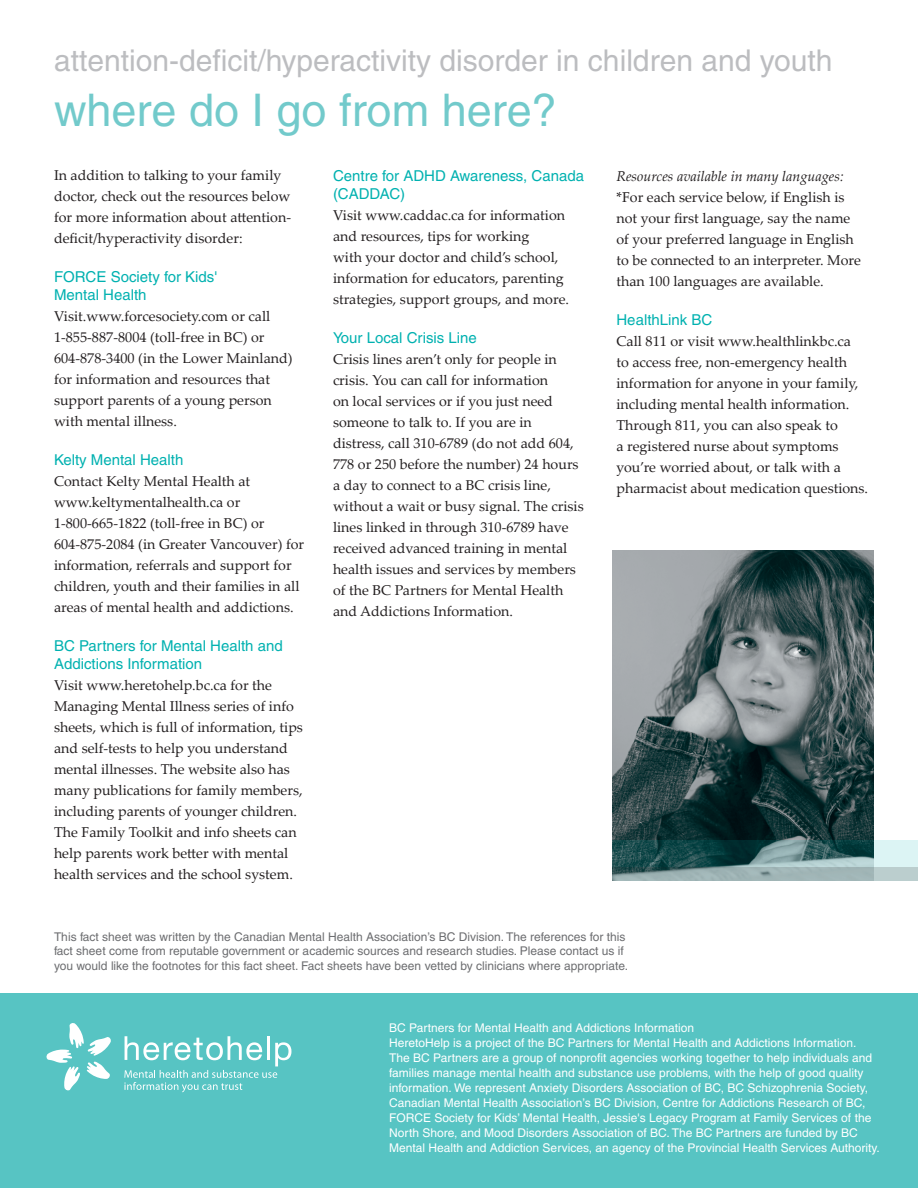
<style>
.page{position:relative;width:918px;height:1188px;background:#fff}
.page>*{position:absolute;margin:0;border:0;box-sizing:border-box;transform-origin:0 0}
.t1{font:45px "Helvetica";color:#72cacb}
.t2{font:30px "Helvetica";color:#bcbdc0}
.Resource_title{font:15px/18px "Helvetica";color:#00b1b0}
.Body_Text{font:14.25px/21px "Palatino Linotype";color:#231f20}
.Body_Text-2{font:italic 14.25px "Palatino Linotype";color:#231f20}
.t3{font:12px/15px "Helvetica";color:#fff}
.t4{font:12px/14.4px "Helvetica";color:#6c6d70}
</style>
<div class="page">
<div style="left:0;top:993px;width:918px;height:195px;background:#57c4c3"></div>
<svg style="left:46px;top:1023px;width:65px;height:68px"></svg>
<svg style="left:124px;top:1036px;width:167px;height:56px"></svg>
<img style="left:612px;top:550px;width:261px;height:290px">
<svg style="left:612px;top:840px;width:306px;height:27px;background:#4f7879"></svg>
<svg style="left:612px;top:867px;width:306px;height:14px;background:#96adae"></svg>
<h2 class="t2" style="left:54px;top:43px;width:780px">attention-deficit/hyperactivity disorder in children and youth</h2>
<h1 class="t1" style="left:54px;top:84px;width:504px">where do I go from here?</h1>
<p class="Body_Text" style="left:54px;top:164px;width:239px">In addition to talking to your family doctor, check out the resources below for more information about attention&shy;deficit/hyperactivity disorder:</p>
<p class="Resource_title" style="left:54px;top:268px;width:165px">FORCE Society for Kids'<br>Mental Health</p>
<p class="Body_Text" style="left:54px;top:305px;width:240px">Visit.www.forcesociety.com or call 1-855-887-8004 (toll-free in BC) or 604-878-3400 (in the Lower Mainland) for information and resources that support parents of a young person with mental illness.</p>
<p class="Resource_title" style="left:54px;top:451px;width:131px">Kelty Mental Health</p>
<p class="Body_Text" style="left:54px;top:470px;width:252px">Contact Kelty Mental Health at www.keltymentalhealth.ca or 1-800-665-1822 (toll-free in BC) or 604-875-2084 (in Greater Vancouver) for information, referrals and support for children, youth and their families in all areas of mental health and addictions.</p>
<p class="Resource_title" style="left:54px;top:637px;width:230px">BC Partners for Mental Health and<br>Addictions Information</p>
<p class="Body_Text" style="left:54px;top:674px;width:251px">Visit www.heretohelp.bc.ca for the Managing Mental Illness series of info sheets, which is full of information, tips and self-tests to help you understand mental illnesses. The website also has many publications for family members, including parents of younger children.<br>The Family Toolkit and info sheets can help parents work better with mental health services and the school system.</p>
<p class="Resource_title" style="left:333px;top:167px;width:253px">Centre for ADHD Awareness, Canada (CADDAC)</p>
<p class="Body_Text" style="left:333px;top:204px;width:238px">Visit www.caddac.ca for information and resources, tips for working<br>with your doctor and child’s school, information for educators, parenting strategies, support groups, and more.</p>
<p class="Resource_title" style="left:333px;top:329px;width:145px">Your Local Crisis Line</p>
<p class="Body_Text" style="left:333px;top:348px;width:252px">Crisis lines aren’t only for people in crisis. You can call for information<br>on local services or if you just need someone to talk to. If you are in distress, call 310-6789 (do not add 604, 778 or 250 before the number) 24 hours a day to connect to a BC crisis line, without a wait or busy signal. The crisis lines linked in through 310-6789 have received advanced training in mental health issues and services by members of the BC Partners for Mental Health and Addictions Information.</p>
<p class="Body_Text-2" style="left:616px;top:166px;width:229px">Resources available in many languages:</p>
<p class="Body_Text" style="left:616px;top:186px;width:246px">*For each service below, if English is not your first language, say the name of your preferred language in English to be connected to an interpreter. More than 100 languages are available.</p>
<p class="Resource_title" style="left:616px;top:310px;width:97px">HealthLink BC</p>
<p class="Body_Text" style="left:616px;top:330px;width:253px">Call 811 or visit www.healthlinkbc.ca<br>to access free, non-emergency health information for anyone in your family, including mental health information.<br>Through 811, you can also speak to<br>a registered nurse about symptoms you’re worried about, or talk with a pharmacist about medication questions.</p>
<p class="t4" style="left:54px;top:929px;width:576px">This fact sheet was written by the Canadian Mental Health Association’s BC Division. The references for this fact sheet come from reputable government or academic sources and research studies. Please contact us if you would like the footnotes for this fact sheet. Fact sheets have been vetted by clinicians where appropriate.</p>
<p class="t3" style="left:389px;top:1021px;width:492px">BC Partners for Mental Health and Addictions Information<br>HeretoHelp is a project of the BC Partners for Mental Health and Addictions Information.<br>The BC Partners are a group of nonprofit agencies working together to help individuals and families manage mental health and substance use problems, with the help of good quality information. We represent Anxiety Disorders Association of BC, BC Schizophrenia Society, Canadian Mental Health Association’s BC Division, Centre for Addictions Research of BC, FORCE Society for Kids’ Mental Health, Jessie's Legacy Program at Family Services of the North Shore, and Mood Disorders Association of BC. The BC Partners are funded by BC Mental Health and Addiction Services, an agency of the Provincial Health Services Authority.</p>
</div>
